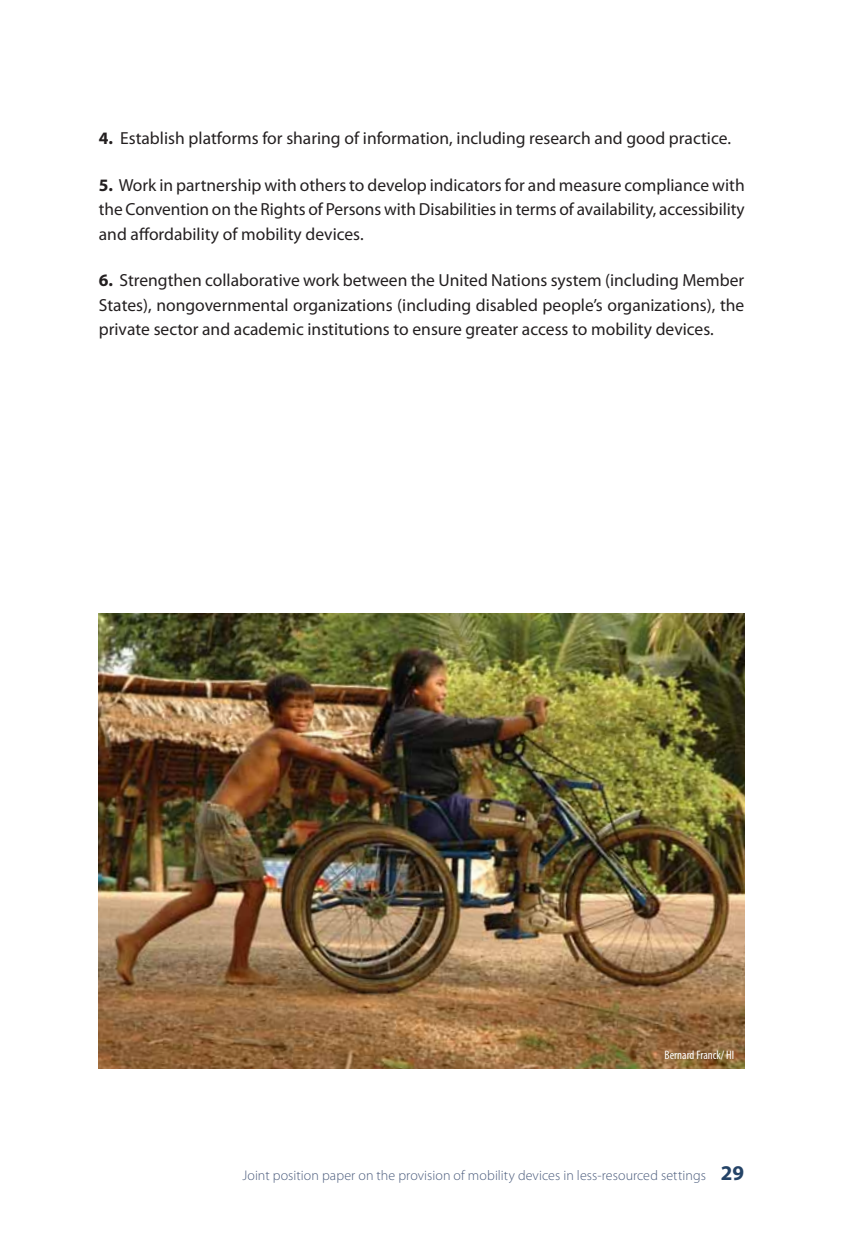
<style>
.page{position:relative;width:868px;height:1240px;background:#fff}
.page>*{position:absolute;margin:0;border:0;box-sizing:border-box;transform-origin:0 0}
.t1{font:17.5px/24.5px "Myriad Pro";color:#231f20;text-align:justify}
.t2{font:300 14px "Myriad Pro";letter-spacing:.005em;color:#4a5b7c}
.t3{font:condensed 12.25px "Myriad Pro";color:#fff}
.s1{font-weight:700}
.s2{font-weight:700;font-size:21px;color:#244367}
</style>
<div class="page">
<img style="left:99px;top:613px;width:645px;height:455px">
<p class="t1" style="left:99px;top:127px;width:633px"><span class="s1">4.</span> Establish platforms for sharing of information, including research and good practice.</p>
<p class="t1" style="left:99px;top:174px;width:647px"><span class="s1">5.</span> Work in partnership with others to develop indicators for and measure compliance with the Convention on the Rights of Persons with Disabilities in terms of availability, accessibility and affordability of mobility devices.</p>
<p class="t1" style="left:99px;top:270px;width:646px"><span class="s1">6.</span> Strengthen collaborative work between the United Nations system (including Member States), nongovernmental organizations (including disabled people’s organizations), the private sector and academic institutions to ensure greater access to mobility devices.</p>
<p class="t3" style="left:664px;top:1049px;width:71px">Bernard Franck/ HI</p>
<p class="t2" style="left:242px;top:1170px;width:503px">Joint position paper on the provision of mobility devices in less-resourced settings <span class="s2">29</span></p>
</div>
